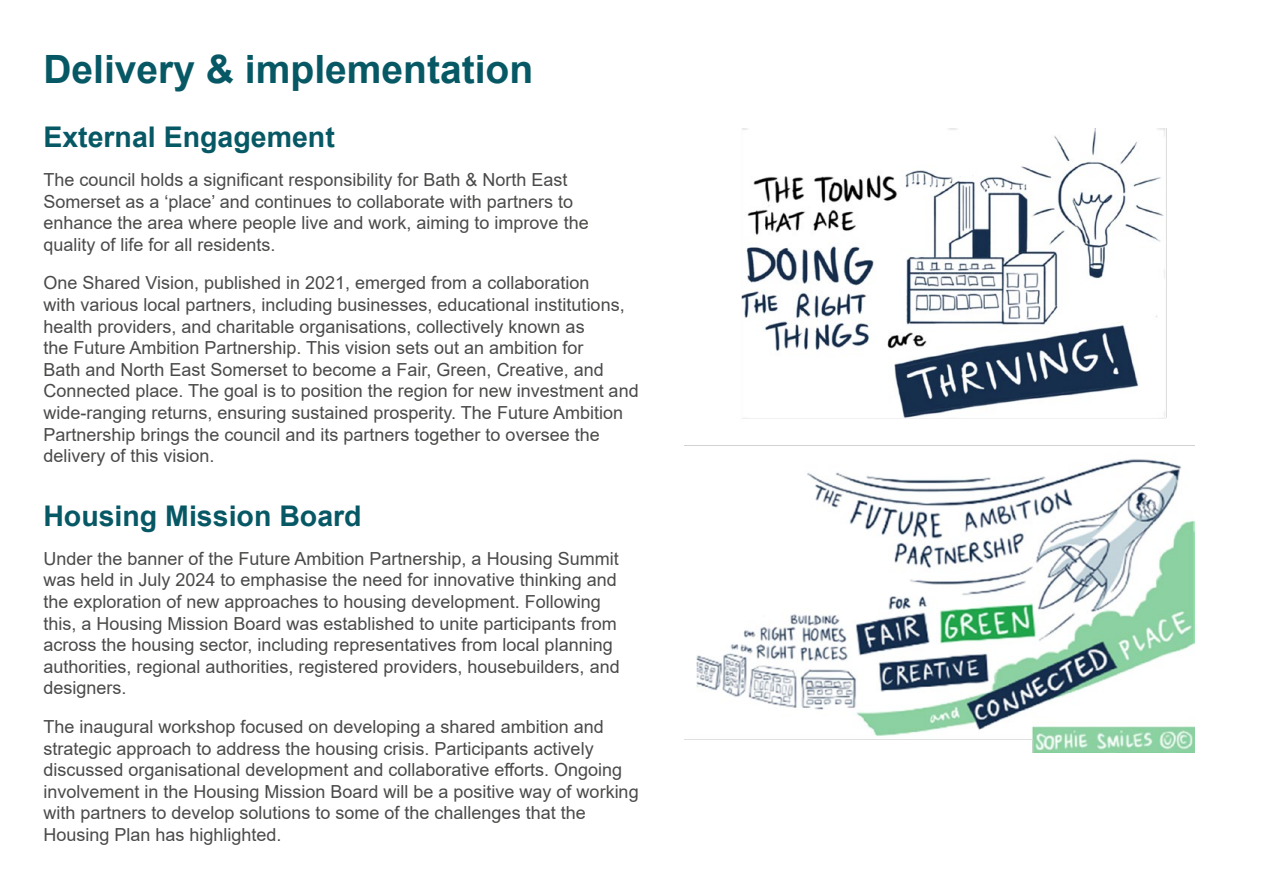
<style>
.page{position:relative;width:1263px;height:893px;background:#fff}
.page>*{position:absolute;margin:0;border:0;box-sizing:border-box;transform-origin:0 0}
.Heading_2{font:700 39px "Arial";color:#075865}
.Heading_3{font:700 28.5px "Arial";color:#075865}
.t1{font:18px/21.6px "Arial";color:#4a4a49}
</style>
<div class="page">
<img style="left:685px;top:128px;width:510px;height:624px">
<h2 class="Heading_2" style="left:43px;top:42px;width:491px">Delivery &amp; implementation</h2>
<h3 class="Heading_3" style="left:43px;top:117px;width:293px">External Engagement</h3>
<p class="t1" style="left:43px;top:169px;width:547px">The council holds a significant responsibility for Bath &amp; North East Somerset as a ‘place’ and continues to collaborate with partners to enhance the area where people live and work, aiming to improve the quality of life for all residents.</p>
<p class="t1" style="left:43px;top:272px;width:597px">One Shared Vision, published in 2021, emerged from a collaboration<br>with various local partners, including businesses, educational institutions, health providers, and charitable organisations, collectively known as<br>the Future Ambition Partnership. This vision sets out an ambition for<br>Bath and North East Somerset to become a Fair, Green, Creative, and Connected place. The goal is to position the region for new investment and wide-ranging returns, ensuring sustained prosperity. The Future Ambition Partnership brings the council and its partners together to oversee the delivery of this vision.</p>
<h3 class="Heading_3" style="left:43px;top:496px;width:320px">Housing Mission Board</h3>
<p class="t1" style="left:43px;top:548px;width:578px">Under the banner of the Future Ambition Partnership, a Housing Summit was held in July 2024 to emphasise the need for innovative thinking and the exploration of new approaches to housing development. Following this, a Housing Mission Board was established to unite participants from across the housing sector, including representatives from local planning authorities, regional authorities, registered providers, housebuilders, and designers.</p>
<p class="t1" style="left:43px;top:716px;width:597px">The inaugural workshop focused on developing a shared ambition and strategic approach to address the housing crisis. Participants actively discussed organisational development and collaborative efforts. Ongoing involvement in the Housing Mission Board will be a positive way of working with partners to develop solutions to some of the challenges that the Housing Plan has highlighted.</p>
</div>
